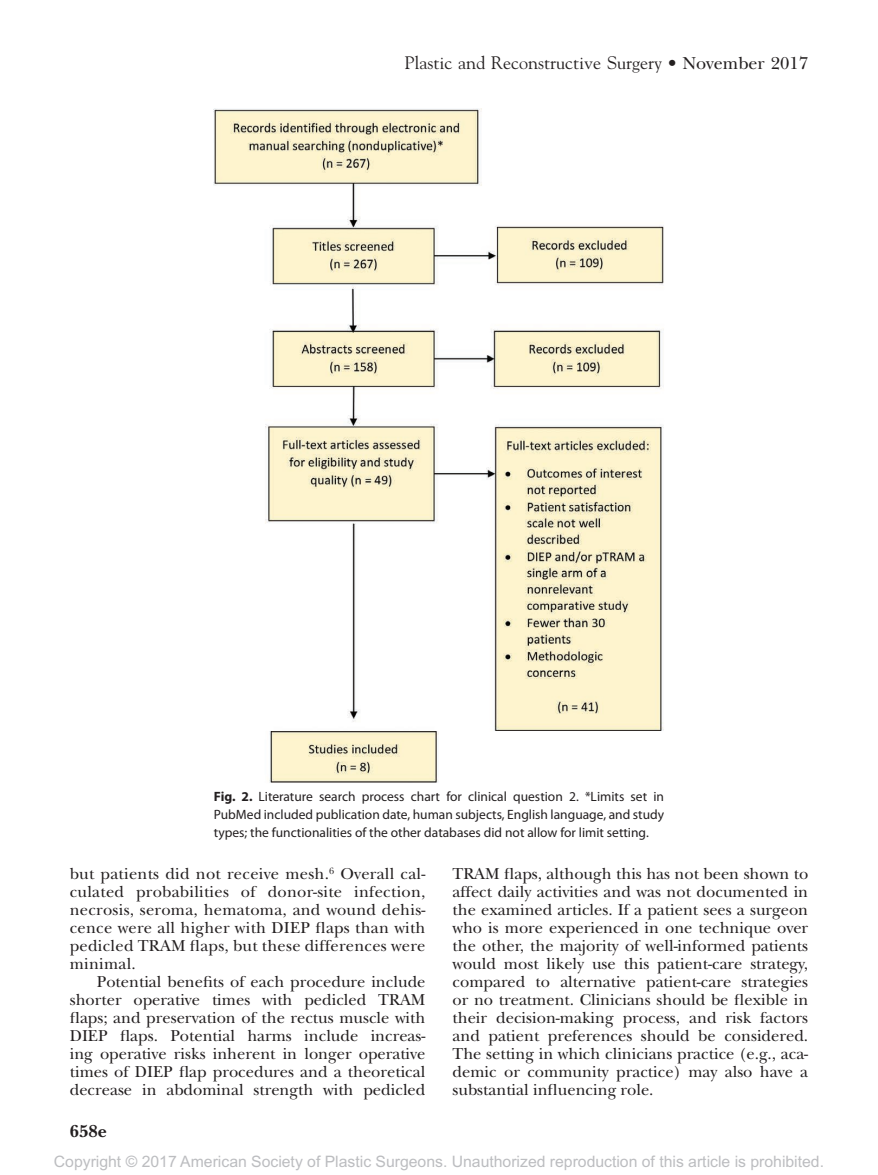
<style>
.page{position:relative;width:878px;height:1175px;background:#fff}
.page>*{position:absolute;margin:0;border:0;box-sizing:border-box;transform-origin:0 0}
.t1{font:18px "Goudy";color:#231f20}
.t2{font:700 18px "New Baskerville";color:#231f20}
.t3{font:16.5px/18px "New Baskerville";color:#231f20;text-align:justify}
.t4{font:15.75px "Arial MT Std";color:#bcbdc0}
.t5{font:13.5px/18px "Myriad Pro";color:#231f20;text-align:justify}
.s1{font-family:"New Baskerville"}
.s2{font-weight:700}
</style>
<div class="page">
<img style="left:214px;top:108px;width:450px;height:675px">
<p class="t1" style="left:404px;top:52px;width:405px">Plastic and Reconstructive Surgery <span class="s1">• November 2017</span></p>
<p class="t5" style="left:214px;top:787px;width:452px"><span class="s2">Fig. 2.</span> Literature search process chart for clinical question 2. *Limits set in PubMed included publication date, human subjects, English language, and study types; the functionalities of the other databases did not allow for limit setting.</p>
<p class="t3" style="left:70px;top:865px;width:357px">but patients did not receive mesh.<sup>6</sup> Overall cal&shy;culated probabilities of donor-site infection, necrosis, seroma, hematoma, and wound dehis&shy;cence were all higher with DIEP flaps than with pedicled TRAM flaps, but these differences were minimal.</p>
<p class="t3" style="left:70px;top:973px;width:357px;text-indent:27px">Potential benefits of each procedure include shorter operative times with pedicled TRAM flaps; and preservation of the rectus muscle with DIEP flaps. Potential harms include increas&shy;ing operative risks inherent in longer operative times of DIEP flap procedures and a theoretical decrease in abdominal strength with pedicled</p>
<p class="t2" style="left:70px;top:1120px;width:39px">658e</p>
<p class="t3" style="left:452px;top:865px;width:357px">TRAM flaps, although this has not been shown to affect daily activities and was not documented in the examined articles. If a patient sees a surgeon who is more experienced in one technique over the other, the majority of well-informed patients would most likely use this patient-care strategy, compared to alternative patient-care strategies or no treatment. Clinicians should be flexible in their decision-making process, and risk factors and patient preferences should be considered.<br>The setting in which clinicians practice (e.g., aca&shy;demic or community practice) may also have a substantial influencing role.</p>
<p class="t4" style="left:54px;top:1152px;width:771px">Copyright © 2017 American Society of Plastic Surgeons. Unauthorized reproduction of this article is prohibited.</p>
</div>
